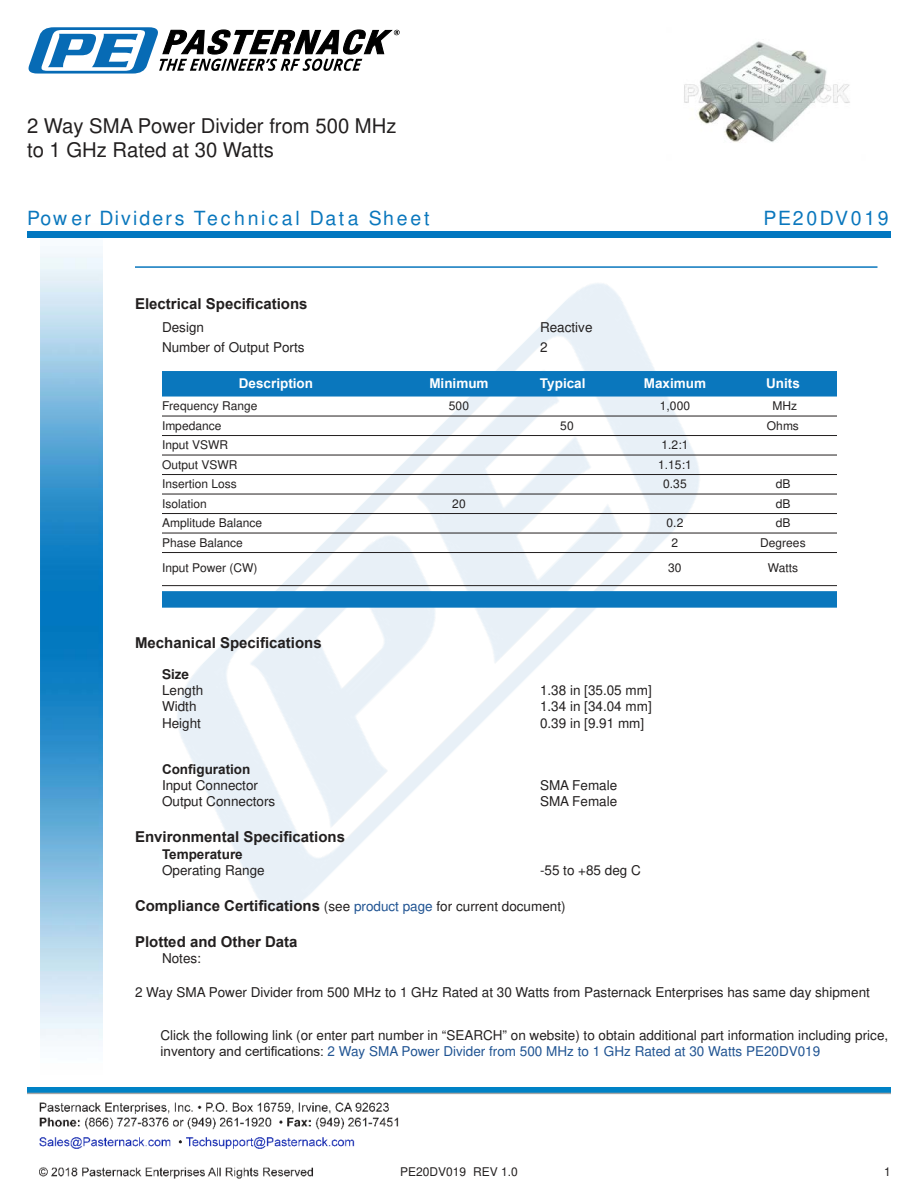
<style>
.page{position:relative;width:918px;height:1188px;background:#fff}
.page>*{position:absolute;margin:0;border:0;box-sizing:border-box;transform-origin:0 0}
.t1{font:20.25px/24.3px "Arial";color:#221f1f}
.t2{font:900 19.5px "Arial";letter-spacing:.14em;color:#0a77bd}
.t3{font:700 15px "Arial";color:#221f1f}
.t4{font:13.5px/16.2px "Arial";color:#221f1f}
.t5{font:700 13.5px "Arial";color:#fff}
.t6{font:700 13.5px "Arial";color:#221f1f}
.t7{font:12px "Arial";color:#221f1f}
.s1{font-weight:400;font-size:13.5px}
.s2{font-weight:400;font-size:13.5px;color:#1f5392}
.s3{color:#1f5392}
</style>
<div class="page">
<img style="left:39px;top:1102px;width:360px;height:77px">
<img style="left:102px;top:246px;width:719px;height:724px">
<img style="left:27px;top:1088px;width:864px;height:7px">
<img style="left:40px;top:237px;width:62px;height:804px">
<svg style="left:28px;top:27px;width:372px;height:47px"></svg>
<div style="left:27px;top:231px;width:864px;height:6px;background:#0177c0"></div>
<hr style="left:135px;top:266px;width:743px;height:2px;background:#0a77bd">
<div style="left:162px;top:371px;width:675px;height:26px;background:#0a77bd"></div>
<hr style="left:162px;top:416px;width:675px;height:1px;background:#221f1f">
<hr style="left:162px;top:435px;width:675px;height:1px;background:#221f1f">
<hr style="left:162px;top:455px;width:675px;height:1px;background:#221f1f">
<hr style="left:162px;top:474px;width:675px;height:1px;background:#221f1f">
<hr style="left:162px;top:494px;width:675px;height:1px;background:#221f1f">
<hr style="left:162px;top:513px;width:675px;height:1px;background:#221f1f">
<hr style="left:162px;top:533px;width:675px;height:1px;background:#221f1f">
<hr style="left:162px;top:552px;width:675px;height:1px;background:#221f1f">
<hr style="left:162px;top:585px;width:675px;height:1px;background:#221f1f">
<div style="left:162px;top:591px;width:675px;height:17px;background:#0a77bd"></div>
<img style="left:684px;top:41px;width:166px;height:101px">
<h1 class="t1" style="left:27px;top:115px;width:371px">2 Way SMA Power Divider from 500 MHz to 1 GHz Rated at 30 Watts</h1>
<h2 class="t2" style="left:27px;top:207px;width:404px">Power Dividers Technical Data Sheet</h2>
<h2 class="t2" style="left:763px;top:207px;width:127px">PE20DV019</h2>
<p class="t3" style="left:135px;top:293px;width:174px">Electrical Speci昀椀cations</p>
<p class="t4" style="left:162px;top:320px;width:44px">Design</p>
<p class="t4" style="left:540px;top:320px;width:54px">Reactive</p>
<p class="t4" style="left:162px;top:340px;width:144px">Number of Output Ports</p>
<p class="t4" style="left:540px;top:340px;width:9px">2</p>
<p class="t5" style="left:239px;top:374px;width:76px">Description</p>
<p class="t5" style="left:429px;top:374px;width:61px">Minimum</p>
<p class="t5" style="left:540px;top:374px;width:47px">Typical</p>
<p class="t5" style="left:644px;top:374px;width:64px">Maximum</p>
<p class="t5" style="left:766px;top:374px;width:35px">Units</p>
<p class="t7" style="left:162px;top:401px;width:97px">Frequency Range</p>
<p class="t7" style="left:449px;top:401px;width:22px">500</p>
<p class="t7" style="left:660px;top:401px;width:32px">1,000</p>
<p class="t7" style="left:772px;top:401px;width:26px">MHz</p>
<p class="t7" style="left:162px;top:421px;width:61px">Impedance</p>
<p class="t7" style="left:560px;top:421px;width:15px">50</p>
<p class="t7" style="left:767px;top:421px;width:34px">Ohms</p>
<p class="t7" style="left:162px;top:440px;width:68px">Input VSWR</p>
<p class="t7" style="left:662px;top:440px;width:28px">1.2:1</p>
<p class="t7" style="left:162px;top:460px;width:77px">Output VSWR</p>
<p class="t7" style="left:658px;top:460px;width:35px">1.15:1</p>
<p class="t7" style="left:162px;top:479px;width:76px">Insertion Loss</p>
<p class="t7" style="left:663px;top:479px;width:25px">0.35</p>
<p class="t7" style="left:776px;top:479px;width:16px">dB</p>
<p class="t7" style="left:162px;top:499px;width:46px">Isolation</p>
<p class="t7" style="left:452px;top:499px;width:15px">20</p>
<p class="t7" style="left:776px;top:499px;width:16px">dB</p>
<p class="t7" style="left:162px;top:518px;width:102px">Amplitude Balance</p>
<p class="t7" style="left:667px;top:518px;width:18px">0.2</p>
<p class="t7" style="left:776px;top:518px;width:16px">dB</p>
<p class="t7" style="left:162px;top:538px;width:82px">Phase Balance</p>
<p class="t7" style="left:672px;top:538px;width:8px">2</p>
<p class="t7" style="left:760px;top:538px;width:47px">Degrees</p>
<p class="t7" style="left:162px;top:563px;width:97px">Input Power (CW)</p>
<p class="t7" style="left:668px;top:563px;width:15px">30</p>
<p class="t7" style="left:768px;top:563px;width:32px">Watts</p>
<p class="t3" style="left:135px;top:632px;width:188px">Mechanical Speci昀椀cations</p>
<p class="t6" style="left:162px;top:666px;width:29px">Size</p>
<p class="t4" style="left:162px;top:684px;width:43px">Length</p>
<p class="t4" style="left:540px;top:684px;width:113px">1.38 in [35.05 mm]</p>
<p class="t4" style="left:162px;top:700px;width:36px">Width</p>
<p class="t4" style="left:540px;top:700px;width:113px">1.34 in [34.04 mm]</p>
<p class="t4" style="left:162px;top:716px;width:41px">Height</p>
<p class="t4" style="left:540px;top:716px;width:106px">0.39 in [9.91 mm]</p>
<p class="t6" style="left:162px;top:760px;width:90px">Con昀椀guration</p>
<p class="t4" style="left:162px;top:779px;width:98px">Input Connector</p>
<p class="t4" style="left:540px;top:779px;width:79px">SMA Female</p>
<p class="t4" style="left:162px;top:795px;width:115px">Output Connectors</p>
<p class="t4" style="left:540px;top:795px;width:79px">SMA Female</p>
<p class="t3" style="left:135px;top:827px;width:212px">Environmental Speci昀椀cations</p>
<p class="t6" style="left:162px;top:844px;width:82px">Temperature</p>
<p class="t4" style="left:162px;top:863px;width:104px">Operating Range</p>
<p class="t4" style="left:540px;top:863px;width:102px">-55 to +85 deg C</p>
<p class="t3" style="left:135px;top:895px;width:432px">Compliance Certi昀椀cations <span class="s1">(see</span> <span class="s2">product page</span> <span class="s1">for current document)</span></p>
<p class="t3" style="left:135px;top:931px;width:164px">Plotted and Other Data</p>
<p class="t4" style="left:162px;top:951px;width:41px">Notes:</p>
<p class="t4" style="left:135px;top:986px;width:737px">2 Way SMA Power Divider from 500 MHz to 1 GHz Rated at 30 Watts from Pasternack Enterprises has same day shipment</p>
<p class="t4" style="left:161px;top:1029px;width:729px">Click the following link (or enter part number in “SEARCH” on website) to obtain additional part information including price, inventory and certi昀椀cations: <span class="s3">2 Way SMA Power Divider from 500 MHz to 1 GHz Rated at 30 Watts PE20DV019</span></p>
<p class="t7" style="left:400px;top:1167px;width:119px">PE20DV019 REV 1.0</p>
<p class="t7" style="left:884px;top:1167px;width:8px">1</p>
</div>
